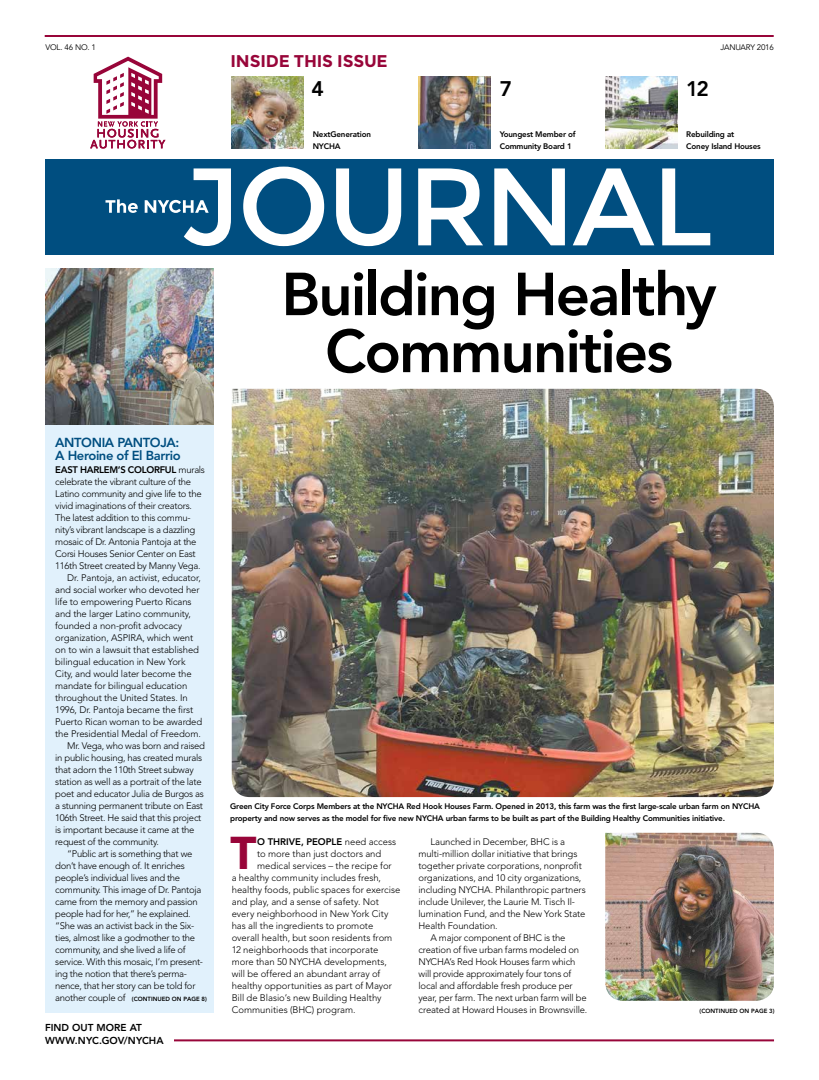
<style>
.page{position:relative;width:819px;height:1080px;background:#fff}
.page>*{position:absolute;margin:0;border:0;box-sizing:border-box;transform-origin:0 0}
.t1{font:800 60px/57px "Avenir LT Std";letter-spacing:-.03em;color:#000;text-align:center}
.t2{font:700 46.1px "Montserrat";color:#980539}
.t3{font:800 21px "Avenir LT Std";color:#000}
.t4{font:700 17px "Montserrat";letter-spacing:-.01em;color:#980539}
.t5{font:800 13px/13px "Avenir LT Std";letter-spacing:-.03em;color:#004e80}
.t6{font:800 10px/13px "Avenir LT Std";letter-spacing:.005em;color:#000}
.t7{font:300 9.5px "Avenir LT Std";letter-spacing:-.015em;color:#000}
.t8{font:800 9.5px "Avenir LT Std";letter-spacing:-.03em;color:#000}
.t9{font:800 9.5px "Avenir LT Std";color:#000}
.t10{font:800 8px/12px "Avenir LT Std";letter-spacing:-.02em;color:#000}
.t11{font:8px "Avenir LT Std";letter-spacing:-.025em;color:#000}
.t12{font:800 6px "Avenir LT Std";color:#000}
.s1{font-weight:300}
.s2{font-weight:300;font-size:9.5px}
</style>
<div class="page">
<div style="left:45px;top:269px;width:169px;height:743px;background:#e1f1fc"></div>
<hr style="left:45px;top:35px;width:729px;height:2px;background:#980539">
<svg style="left:90px;top:57px;width:75px;height:92px"></svg>
<img style="left:418px;top:77px;width:72px;height:72px">
<img style="left:232px;top:77px;width:72px;height:72px">
<img style="left:605px;top:77px;width:72px;height:72px">
<div style="left:45px;top:159px;width:729px;height:95px;background:#004e80"></div>
<svg style="left:184px;top:167px;width:526px;height:79px"></svg>
<svg style="left:105px;top:199px;width:104px;height:14px"></svg>
<hr style="left:172px;top:1039px;width:602px;height:2px;background:#980539">
<div style="left:45px;top:1015px;width:128px;height:30px;background:#fff"></div>
<img style="left:232px;top:389px;width:542px;height:408px">
<img style="left:605px;top:833px;width:169px;height:168px">
<img style="left:45px;top:269px;width:169px;height:156px">
<p class="t11" style="left:45px;top:43px;width:52px">VOL. 46 NO. 1</p>
<p class="t11" style="left:720px;top:43px;width:55px">JANUARY 2016</p>
<h3 class="t4" style="left:231px;top:51px;width:159px">INSIDE THIS ISSUE</h3>
<h3 class="t3" style="left:311px;top:76px;width:14px">4</h3>
<p class="t10" style="left:313px;top:128px;width:60px">NextGeneration<br>NYCHA</p>
<h3 class="t3" style="left:500px;top:76px;width:14px">7</h3>
<p class="t10" style="left:500px;top:128px;width:78px">Youngest Member of<br>Community Board 1</p>
<h3 class="t3" style="left:686px;top:76px;width:24px">12</h3>
<p class="t10" style="left:686px;top:128px;width:76px">Rebuilding at<br>Coney Island Houses</p>
<h1 class="t1" style="left:281px;top:266px;width:437px">Building Healthy<br>Communities</h1>
<h3 class="t5" style="left:55px;top:436px;width:127px">ANTONIA PANTOJA:<br>A Heroine of El Barrio</h3>
<p class="t8" style="left:55px;top:464px;width:151px">EAST HARLEM’S COLORFUL <span class="s1">murals</span></p>
<p class="t7" style="left:55px;top:476px;width:137px">celebrate the vibrant culture of the</p>
<p class="t7" style="left:55px;top:488px;width:148px">Latino community and give life to the</p>
<p class="t7" style="left:55px;top:500px;width:138px">vivid imaginations of their creators.</p>
<p class="t7" style="left:55px;top:512px;width:137px">The latest addition to this commu-</p>
<p class="t7" style="left:55px;top:524px;width:142px">nity’s vibrant landscape is a dazzling</p>
<p class="t7" style="left:55px;top:536px;width:143px">mosaic of Dr. Antonia Pantoja at the</p>
<p class="t7" style="left:55px;top:548px;width:142px">Corsi Houses Senior Center on East</p>
<p class="t7" style="left:55px;top:560px;width:147px">116th Street created by Manny Vega.</p>
<p class="t7" style="left:67px;top:572px;width:135px">Dr. Pantoja, an activist, educator,</p>
<p class="t7" style="left:55px;top:584px;width:146px">and social worker who devoted her</p>
<p class="t7" style="left:55px;top:596px;width:138px">life to empowering Puerto Ricans</p>
<p class="t7" style="left:55px;top:608px;width:137px">and the larger Latino community,</p>
<p class="t7" style="left:55px;top:620px;width:128px">founded a non-profit advocacy</p>
<p class="t7" style="left:55px;top:632px;width:140px">organization, ASPIRA, which went</p>
<p class="t7" style="left:55px;top:644px;width:145px">on to win a lawsuit that established</p>
<p class="t7" style="left:55px;top:656px;width:132px">bilingual education in New York</p>
<p class="t7" style="left:55px;top:668px;width:138px">City, and would later become the</p>
<p class="t7" style="left:55px;top:680px;width:134px">mandate for bilingual education</p>
<p class="t7" style="left:55px;top:692px;width:134px">throughout the United States. In</p>
<p class="t7" style="left:55px;top:704px;width:140px">1996, Dr. Pantoja became the first</p>
<p class="t7" style="left:55px;top:716px;width:149px">Puerto Rican woman to be awarded</p>
<p class="t7" style="left:55px;top:728px;width:147px">the Presidential Medal of Freedom.</p>
<p class="t7" style="left:67px;top:740px;width:139px">Mr. Vega, who was born and raised</p>
<p class="t7" style="left:55px;top:752px;width:148px">in public housing, has created murals</p>
<p class="t7" style="left:55px;top:764px;width:140px">that adorn the 110th Street subway</p>
<p class="t7" style="left:55px;top:776px;width:148px">station as well as a portrait of the late</p>
<p class="t7" style="left:55px;top:788px;width:150px">poet and educator Julia de Burgos as</p>
<p class="t7" style="left:55px;top:800px;width:149px">a stunning permanent tribute on East</p>
<p class="t7" style="left:55px;top:812px;width:148px">106th Street. He said that this project</p>
<p class="t7" style="left:55px;top:824px;width:141px">is important because it came at the</p>
<p class="t7" style="left:55px;top:836px;width:105px">request of the community.</p>
<p class="t7" style="left:67px;top:848px;width:127px">“Public art is something that we</p>
<p class="t7" style="left:55px;top:860px;width:131px">don’t have enough of. It enriches</p>
<p class="t7" style="left:55px;top:872px;width:126px">people’s individual lives and the</p>
<p class="t7" style="left:55px;top:884px;width:148px">community. This image of Dr. Pantoja</p>
<p class="t7" style="left:55px;top:896px;width:144px">came from the memory and passion</p>
<p class="t7" style="left:55px;top:908px;width:137px">people had for her,” he explained.</p>
<p class="t7" style="left:55px;top:920px;width:140px">“She was an activist back in the Six-</p>
<p class="t7" style="left:55px;top:932px;width:142px">ties, almost like a godmother to the</p>
<p class="t7" style="left:55px;top:944px;width:132px">community, and she lived a life of</p>
<p class="t7" style="left:55px;top:956px;width:149px">service. With this mosaic, I’m present-</p>
<p class="t7" style="left:55px;top:968px;width:133px">ing the notion that there’s perma-</p>
<p class="t7" style="left:55px;top:980px;width:142px">nence, that her story can be told for</p>
<p class="t12" style="left:55px;top:995px;width:153px"><span class="s2">another couple of</span> (CONTINUED ON PAGE 8)</p>
<p class="t6" style="left:45px;top:1021px;width:120px">FIND OUT MORE AT<br>WWW.NYC.GOV/NYCHA</p>
<p class="t10" style="left:230px;top:800px;width:531px">Green City Force Corps Members at the NYCHA Red Hook Houses Farm. Opened in 2013, this farm was the first large-scale urban farm on NYCHA property and now serves as the model for five new NYCHA urban farms to be built as part of the Building Healthy Communities initiative.</p>
<h2 class="t2" style="left:230px;top:825px;width:30px">T</h2>
<p class="t9" style="left:257px;top:836px;width:141px">O THRIVE, PEOPLE <span class="s1">need access</span></p>
<p class="t7" style="left:257px;top:848px;width:126px">to more than just doctors and</p>
<p class="t7" style="left:257px;top:860px;width:136px">medical services – the recipe for</p>
<p class="t7" style="left:232px;top:872px;width:151px">a healthy community includes fresh,</p>
<p class="t7" style="left:232px;top:884px;width:170px">healthy foods, public spaces for exercise</p>
<p class="t7" style="left:232px;top:896px;width:149px">and play, and a sense of safety. Not</p>
<p class="t7" style="left:232px;top:908px;width:158px">every neighborhood in New York City</p>
<p class="t7" style="left:232px;top:920px;width:143px">has all the ingredients to promote</p>
<p class="t7" style="left:232px;top:932px;width:162px">overall health, but soon residents from</p>
<p class="t7" style="left:232px;top:944px;width:148px">12 neighborhoods that incorporate</p>
<p class="t7" style="left:232px;top:956px;width:157px">more than 50 NYCHA developments,</p>
<p class="t7" style="left:232px;top:968px;width:150px">will be offered an abundant array of</p>
<p class="t7" style="left:232px;top:980px;width:162px">healthy opportunities as part of Mayor</p>
<p class="t7" style="left:232px;top:992px;width:151px">Bill de Blasio’s new Building Healthy</p>
<p class="t7" style="left:232px;top:1004px;width:125px">Communities (BHC) program.</p>
<p class="t7" style="left:430px;top:836px;width:136px">Launched in December, BHC is a</p>
<p class="t7" style="left:419px;top:848px;width:160px">multi-million dollar initiative that brings</p>
<p class="t7" style="left:419px;top:860px;width:165px">together private corporations, nonprofit</p>
<p class="t7" style="left:419px;top:872px;width:164px">organizations, and 10 city organizations,</p>
<p class="t7" style="left:419px;top:884px;width:169px">including NYCHA. Philanthropic partners</p>
<p class="t7" style="left:419px;top:896px;width:158px">include Unilever, the Laurie M. Tisch Il-</p>
<p class="t7" style="left:419px;top:908px;width:168px">lumination Fund, and the New York State</p>
<p class="t7" style="left:419px;top:920px;width:81px">Health Foundation.</p>
<p class="t7" style="left:430px;top:932px;width:137px">A major component of BHC is the</p>
<p class="t7" style="left:419px;top:944px;width:162px">creation of five urban farms modeled on</p>
<p class="t7" style="left:419px;top:956px;width:158px">NYCHA’s Red Hook Houses farm which</p>
<p class="t7" style="left:419px;top:968px;width:154px">will provide approximately four tons of</p>
<p class="t7" style="left:419px;top:980px;width:156px">local and affordable fresh produce per</p>
<p class="t7" style="left:419px;top:992px;width:170px">year, per farm. The next urban farm will be</p>
<p class="t7" style="left:419px;top:1004px;width:170px">created at Howard Houses in Brownsville.</p>
<p class="t12" style="left:700px;top:1007px;width:76px">(CONTINUED ON PAGE 3)</p>
</div>
